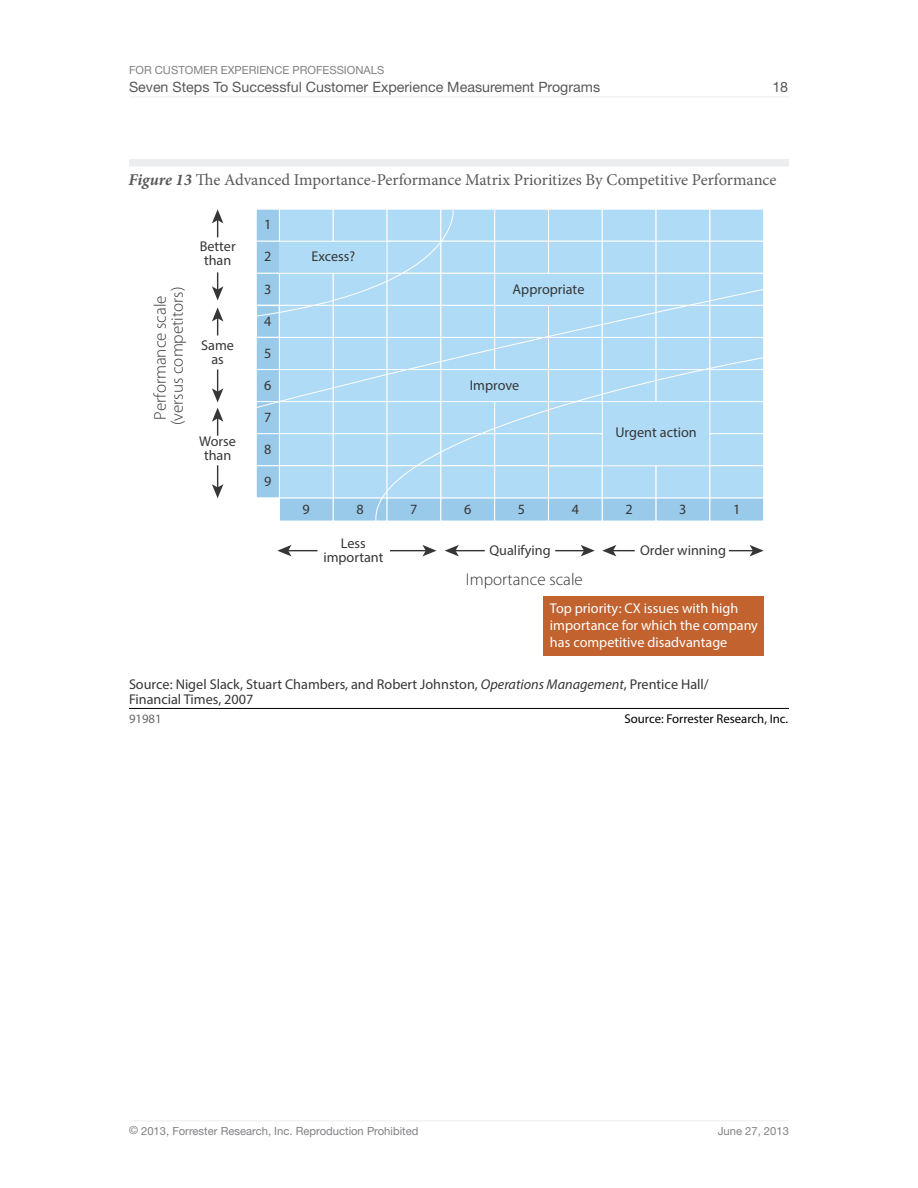
<style>
.page{position:relative;width:918px;height:1188px;background:#fff}
.page>*{position:absolute;margin:0;border:0;box-sizing:border-box;transform-origin:0 0}
.t1{font:300 17.1px/17.1px "Myriad Pro";color:#363636;text-align:center}
.t2{font:16.5px "Minion Pro";letter-spacing:-.005em;color:#59595b}
.t3{font:14.25px/14.2px "Myriad Pro";color:#363636;text-align:center}
.t4{font:14.25px/17.1px "Myriad Pro";color:#fff}
.t5{font:14.25px "Helvetica Neue LT Std";color:#59595b}
.t6{font:12.75px "Myriad Pro";color:#000}
.t7{font:12.75px "Myriad Pro";color:#666}
.t8{font:11.25px "Helvetica Neue LT Std";color:#808184}
.s1{font-weight:700;font-style:italic}
.s2{font-style:italic}
</style>
<div class="page">
<hr style="left:129px;top:97px;width:660px;height:1px;background:#ecedee">
<hr style="left:129px;top:1120px;width:660px;height:1px;background:#ecedee">
<div style="left:129px;top:159px;width:660px;height:7px;background:#ecedee"></div>
<hr style="left:129px;top:708px;width:660px;height:1px;background:#000">
<svg style="left:729px;top:545px;width:35px;height:11px"></svg>
<hr style="left:555px;top:550px;width:30px;height:1px;background:#363636">
<svg style="left:581px;top:545px;width:14px;height:11px"></svg>
<hr style="left:390px;top:550px;width:37px;height:1px;background:#363636">
<svg style="left:422px;top:545px;width:15px;height:11px"></svg>
<svg style="left:602px;top:545px;width:33px;height:11px"></svg>
<hr style="left:455px;top:550px;width:30px;height:1px;background:#363636">
<svg style="left:445px;top:545px;width:14px;height:11px"></svg>
<hr style="left:287px;top:550px;width:30px;height:1px;background:#363636">
<svg style="left:277px;top:545px;width:15px;height:11px"></svg>
<svg style="left:212px;top:209px;width:11px;height:28px"></svg>
<svg style="left:212px;top:307px;width:11px;height:29px"></svg>
<svg style="left:212px;top:408px;width:11px;height:28px"></svg>
<svg style="left:212px;top:272px;width:11px;height:28px"></svg>
<svg style="left:212px;top:370px;width:11px;height:32px"></svg>
<svg style="left:212px;top:465px;width:11px;height:33px"></svg>
<svg style="left:256px;top:209px;width:508px;height:312px;background:#b3dbf5"></svg>
<div style="left:543px;top:597px;width:220px;height:59px;background:#c2622f"></div>
<p class="t8" style="left:129px;top:63px;width:257px">For Customer Experience Professionals</p>
<p class="t5" style="left:129px;top:78px;width:473px">Seven Steps To Successful Customer Experience M easurement Programs</p>
<p class="t5" style="left:772px;top:78px;width:17px">18</p>
<p class="t2" style="left:129px;top:168px;width:650px"><span class="s1">Figure 13</span> The Advanced Importance-Performance Matrix Prioritizes By Competitive Performance</p>
<p class="t1" style="left:152px;top:425px;width:140px;rotate:-90deg">Performance scale (versus competitors)</p>
<p class="t3" style="left:200px;top:239px;width:37px">Better than</p>
<p class="t3" style="left:201px;top:337px;width:34px">Same as</p>
<p class="t3" style="left:199px;top:434px;width:38px">Worse than</p>
<p class="t3" style="left:264px;top:217px;width:9px">1</p>
<p class="t3" style="left:264px;top:249px;width:9px">2</p>
<p class="t3" style="left:264px;top:281px;width:9px">3</p>
<p class="t3" style="left:264px;top:313px;width:9px">4</p>
<p class="t3" style="left:264px;top:346px;width:9px">5</p>
<p class="t3" style="left:264px;top:378px;width:9px">6</p>
<p class="t3" style="left:264px;top:410px;width:9px">7</p>
<p class="t3" style="left:264px;top:442px;width:9px">8</p>
<p class="t3" style="left:264px;top:474px;width:9px">9</p>
<p class="t3" style="left:311px;top:249px;width:45px">Excess?</p>
<p class="t3" style="left:303px;top:501px;width:9px">9</p>
<p class="t3" style="left:356px;top:501px;width:9px">8</p>
<p class="t3" style="left:410px;top:501px;width:9px">7</p>
<p class="t3" style="left:513px;top:281px;width:73px">Appropriate</p>
<p class="t3" style="left:470px;top:378px;width:51px">Improve</p>
<p class="t3" style="left:464px;top:501px;width:9px">6</p>
<p class="t3" style="left:518px;top:501px;width:9px">5</p>
<p class="t3" style="left:572px;top:501px;width:9px">4</p>
<p class="t3" style="left:615px;top:425px;width:83px">Urgent action</p>
<p class="t3" style="left:626px;top:501px;width:9px">2</p>
<p class="t3" style="left:733px;top:501px;width:9px">1</p>
<p class="t3" style="left:679px;top:501px;width:9px">3</p>
<p class="t3" style="left:323px;top:536px;width:62px">Less important</p>
<p class="t3" style="left:490px;top:543px;width:63px">Qualifying</p>
<p class="t3" style="left:640px;top:543px;width:87px">Order winning</p>
<p class="t1" style="left:466px;top:571px;width:118px">Importance scale</p>
<p class="t4" style="left:550px;top:599px;width:210px">Top priority: CX issues with high importance for which the company has competitive disadvantage</p>
<p class="t3" style="left:129px;top:677px;width:581px;text-align:left">Source: Nigel Slack, Stuart Chambers, and Robert Johnston, <span class="s2">Operations Management</span>, Prentice Hall/<br>Financial Times, 2007</p>
<p class="t7" style="left:129px;top:711px;width:34px">91981</p>
<p class="t6" style="left:625px;top:711px;width:165px">Source: Forrester Research, Inc.</p>
<p class="t8" style="left:129px;top:1124px;width:291px">© 2013, Forrester Research, Inc. Reproduction Prohibited</p>
<p class="t8" style="left:718px;top:1124px;width:73px">June 27, 2013</p>
</div>
